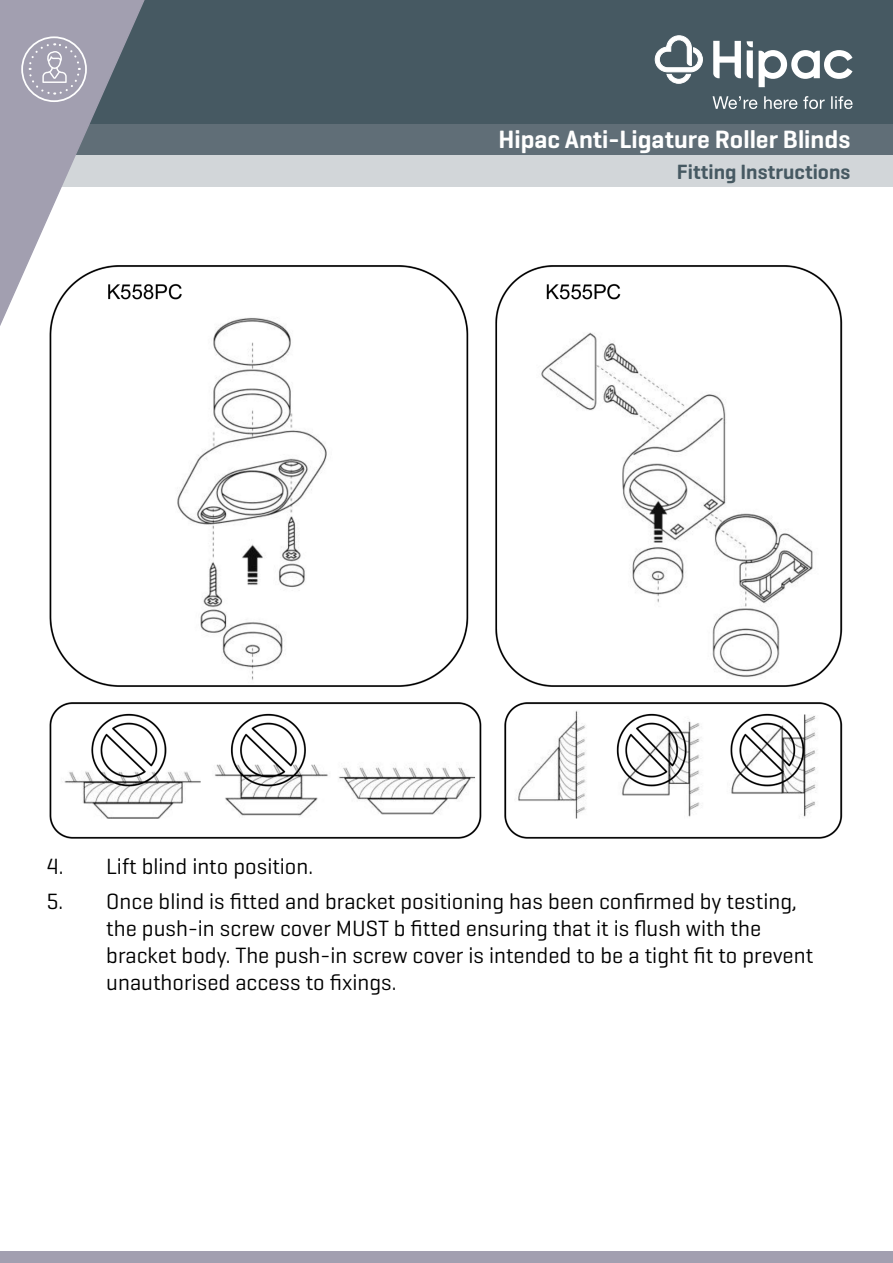
<style>
.page{position:relative;width:893px;height:1263px;background:#fff}
.page>*{position:absolute;margin:0;border:0;box-sizing:border-box;transform-origin:0 0}
.t1{font:600 25.5px "Geogrotesque";color:#fff}
.t2{font:22.5px/27px "Geogrotesque";color:#000}
.t3{font:600 21px "Geogrotesque";color:#465962}
</style>
<div class="page">
<div style="left:0;top:123px;width:893px;height:32px;background:#606e77"></div>
<div style="left:0;top:155px;width:893px;height:32px;background:#d2d6d9"></div>
<div style="left:0;top:0;width:893px;height:123px;background:#465962"></div>
<svg style="left:654px;top:35px;width:49px;height:49px"></svg>
<svg style="left:713px;top:96px;width:140px;height:13px"></svg>
<svg style="left:759px;top:50px;width:93px;height:37px"></svg>
<svg style="left:747px;top:41px;width:6px;height:37px"></svg>
<svg style="left:713px;top:41px;width:28px;height:37px"></svg>
<div style="left:0;top:1251px;width:893px;height:12px;background:#a29fb0"></div>
<svg style="left:0;top:0;width:168px;height:326px"></svg>
<div style="left:21px;top:36px;width:66px;height:66px;border:2px solid #fff;border-radius:50%"></div>
<svg style="left:27px;top:42px;width:54px;height:54px;background:#aeabba"></svg>
<img style="left:43px;top:262px;width:800px;height:577px">
<p class="t1" style="left:498px;top:123px;width:353px">Hipac Anti-Ligature Roller Blinds</p>
<p class="t3" style="left:677px;top:159px;width:175px">Fitting Instructions</p>
<p class="t2" style="left:47px;top:852px;width:268px">4. Lift blind into position.</p>
<p class="t2" style="left:106px;top:887px;width:708px;text-indent:-60px">5. Once blind is fitted and bracket positioning has been confirmed by testing, the push-in screw cover MUST b fitted ensuring that it is flush with the bracket body. The push-in screw cover is intended to be a tight fit to prevent unauthorised access to fixings.</p>
</div>
